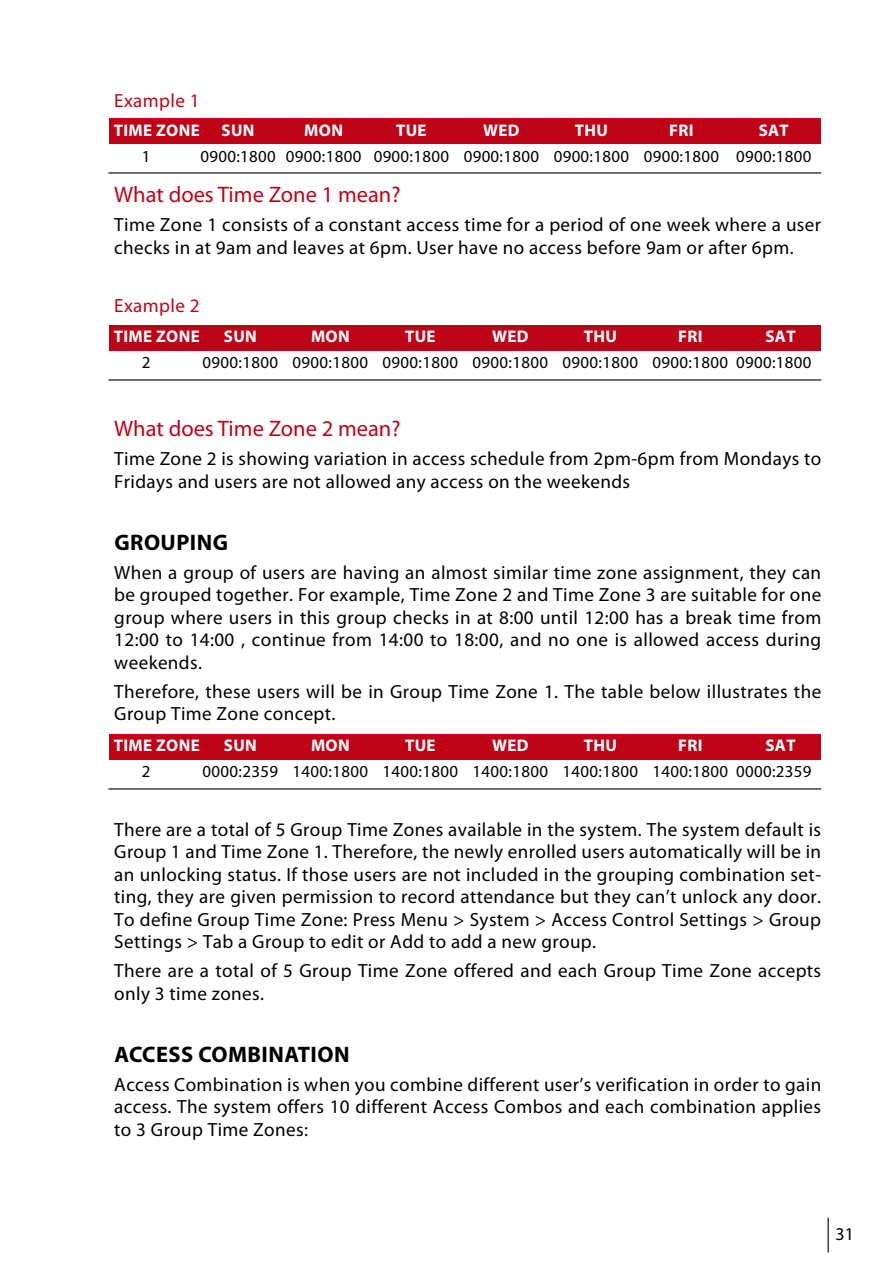
<style>
.page{position:relative;width:893px;height:1276px;background:#fff}
.page>*{position:absolute;margin:0;border:0;box-sizing:border-box;transform-origin:0 0}
.t1{font:22.5px "Myriad Pro";color:#c00418}
.t2{font:700 22.5px "Myriad Pro";letter-spacing:.02em;color:#000}
.t3{font:19.12px/22.5px "Myriad Pro";letter-spacing:.02em;color:#000}
.t4{font:19.12px "Myriad Pro";letter-spacing:.02em;color:#c00418}
.t5{font:18px "Myriad Pro";color:#000}
.t6{font:16.88px "Myriad Pro";letter-spacing:.02em;color:#000}
.t7{font:700 16.88px "Myriad Pro";letter-spacing:.02em;color:#fff}
</style>
<div class="page">
<hr style="left:828px;top:1217px;width:1px;height:35px;background:#000">
<div style="left:110px;top:118px;width:711px;height:26px;background:#c00418"></div>
<hr style="left:108px;top:172px;width:713px;height:1px;background:#000">
<div style="left:110px;top:325px;width:711px;height:26px;background:#c00418"></div>
<hr style="left:108px;top:379px;width:713px;height:1px;background:#000">
<div style="left:110px;top:734px;width:711px;height:26px;background:#c00418"></div>
<hr style="left:108px;top:788px;width:713px;height:1px;background:#000">
<p class="t4" style="left:114px;top:89px;width:87px">Example 1</p>
<p class="t7" style="left:110px;top:120px;width:68px">TIME ZONE</p>
<p class="t7" style="left:222px;top:120px;width:32px">SUN</p>
<p class="t7" style="left:304px;top:120px;width:27px">MON</p>
<p class="t7" style="left:396px;top:120px;width:30px">TUE</p>
<p class="t7" style="left:483px;top:120px;width:13px">WED</p>
<p class="t7" style="left:575px;top:120px;width:35px">TH U</p>
<p class="t7" style="left:669px;top:120px;width:17px">FRI</p>
<p class="t7" style="left:759px;top:120px;width:11px">SAT</p>
<p class="t6" style="left:142px;top:146px;width:10px">1</p>
<p class="t6" style="left:200px;top:146px;width:613px">0900:1800 0900:1800 0900:1800 0900:1800 0900:1800 0900:1800 0900:1800</p>
<p class="t1" style="left:114px;top:181px;width:288px">What does Time Zone 1 mean?</p>
<p class="t3" style="left:114px;top:213px;width:708px">Time Zone 1 consists of a constant access time for a period of one week where a user checks in at 9am and leaves at 6pm. User have no access before 9am or after 6pm.</p>
<p class="t4" style="left:114px;top:293px;width:87px">Example 2</p>
<p class="t7" style="left:110px;top:325px;width:68px">TIME ZONE</p>
<p class="t7" style="left:224px;top:325px;width:32px">SUN</p>
<p class="t7" style="left:311px;top:325px;width:27px">MON</p>
<p class="t7" style="left:405px;top:325px;width:30px">TUE</p>
<p class="t7" style="left:492px;top:325px;width:13px">WED</p>
<p class="t7" style="left:584px;top:325px;width:35px">TH U</p>
<p class="t7" style="left:678px;top:325px;width:17px">FRI</p>
<p class="t7" style="left:765px;top:325px;width:11px">SAT</p>
<p class="t6" style="left:142px;top:352px;width:10px">2</p>
<p class="t6" style="left:203px;top:352px;width:610px">0900:1800 0900:1800 0900:1800 0900:1800 0900:1800 0900:1800 0900:1800</p>
<p class="t1" style="left:114px;top:415px;width:288px">What does Time Zone 2 mean?</p>
<p class="t3" style="left:114px;top:447px;width:708px">Time Zone 2 is showing variation in access schedule from 2pm-6pm from Mondays to<br>Fridays and users are not allowed any access on the weekends</p>
<p class="t2" style="left:114px;top:527px;width:115px">GROUPING</p>
<p class="t3" style="left:114px;top:561px;width:708px;text-align:justify">When a group of users are having an almost similar time zone assignment, they can be grouped together. For example, Time Zone 2 and Time Zone 3 are suitable for one group where users in this group checks in at 8:00 until 12:00 has a break time from 12:00 to 14:00 , continue from 14:00 to 18:00, and no one is allowed access during weekends.</p>
<p class="t3" style="left:114px;top:680px;width:708px">Therefore, these users will be in Group Time Zone 1. The table below illustrates the<br>Group Time Zone concept.</p>
<p class="t7" style="left:110px;top:734px;width:68px">TIME ZONE</p>
<p class="t7" style="left:224px;top:734px;width:32px">SUN</p>
<p class="t7" style="left:311px;top:734px;width:27px">MON</p>
<p class="t7" style="left:405px;top:734px;width:30px">TUE</p>
<p class="t7" style="left:492px;top:734px;width:13px">WED</p>
<p class="t7" style="left:584px;top:734px;width:35px">TH U</p>
<p class="t7" style="left:678px;top:734px;width:17px">FRI</p>
<p class="t7" style="left:765px;top:734px;width:11px">SAT</p>
<p class="t6" style="left:142px;top:761px;width:10px">2</p>
<p class="t6" style="left:203px;top:761px;width:610px">0000:2359 1400:1800 1400:1800 1400:1800 1400:1800 1400:1800 0000:2359</p>
<p class="t3" style="left:114px;top:818px;width:708px;text-align:justify">There are a total of 5 Group Time Zones available in the system. The system default is Group 1 and Time Zone 1. Therefore, the newly enrolled users automatically will be in an unlocking status. If those users are not included in the grouping combination set&shy;ting, they are given permission to record attendance but they can’t unlock any door.<br>To define Group Time Zone: Press Menu &gt; System &gt; Access Control Settings &gt; Group Settings &gt; Tab a Group to edit or Add to add a new group.</p>
<p class="t3" style="left:114px;top:959px;width:708px">There are a total of 5 Group Time Zone offered and each Group Time Zone accepts only 3 time zones.</p>
<p class="t2" style="left:114px;top:1039px;width:15px">ACC</p>
<p class="t2" style="left:156px;top:1039px;width:195px">ESS COMBINATION</p>
<p class="t3" style="left:114px;top:1073px;width:708px;text-align:justify">Access Combination is when you combine different user’s verification in order to gain access. The system offers 10 different Access Combos and each combination applies to 3 Group Time Zones:</p>
<p class="t5" style="left:835px;top:1222px;width:20px">31</p>
</div>
